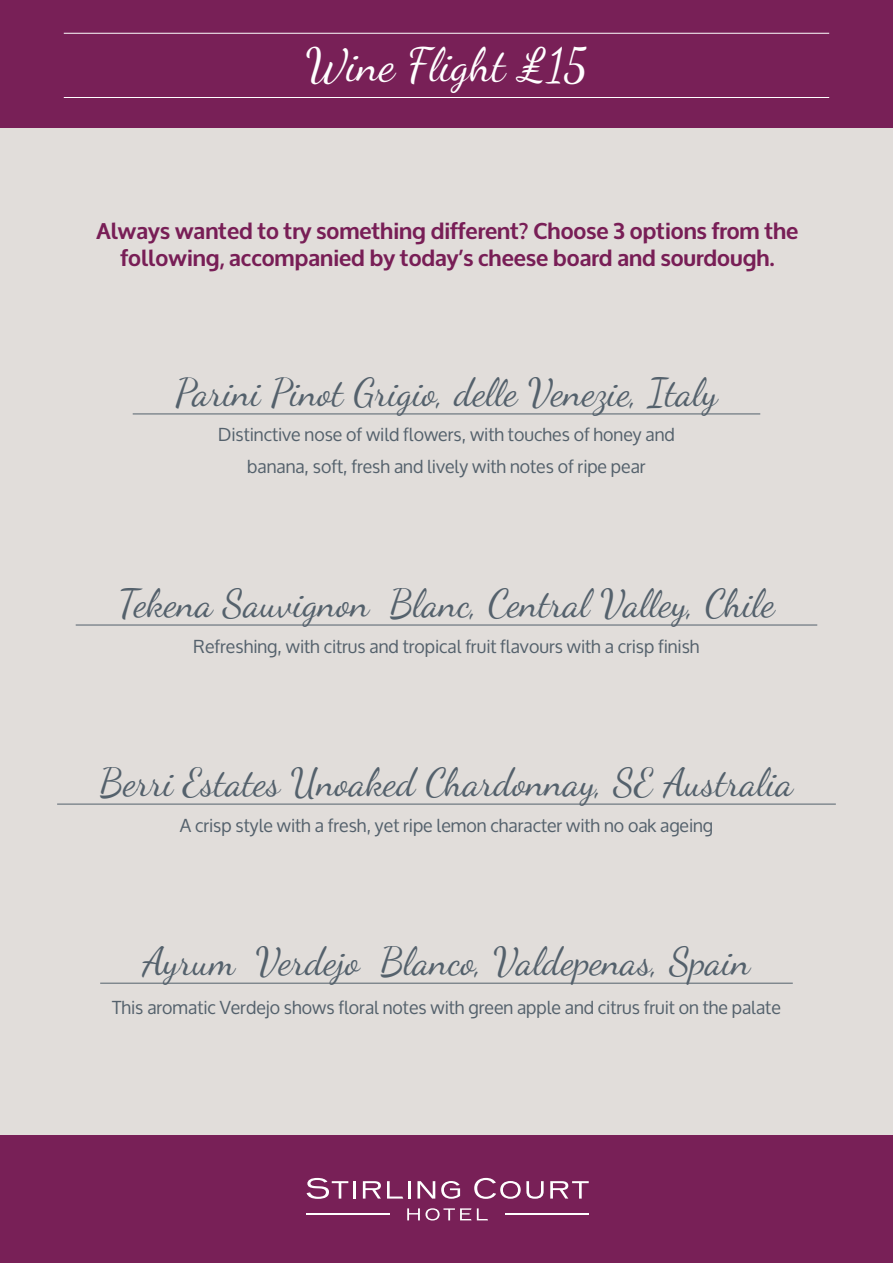
<style>
.page{position:relative;width:893px;height:1263px;background:#fff}
.page>*{position:absolute;margin:0;border:0;box-sizing:border-box;transform-origin:0 0}
.t1{font:46.5px "Dancing Script";color:#fff}
.t2{font:39px "Dancing Script";color:#54616c}
.t3{font:700 22.5px/27px "Oxygen";color:#781e56;text-align:center}
.t4{font:18px/32px "Oxygen";color:#54616c;text-align:center}
</style>
<div class="page">
<div style="left:0;top:128px;width:893px;height:1007px;background:#e1ddda"></div>
<div style="left:0;top:0;width:893px;height:128px;background:#782057"></div>
<div style="left:0;top:1135px;width:893px;height:128px;background:#782057"></div>
<hr style="left:133px;top:414px;width:627px;height:1px;background:#54616c">
<hr style="left:76px;top:625px;width:741px;height:1px;background:#54616c">
<hr style="left:57px;top:804px;width:779px;height:1px;background:#54616c">
<hr style="left:100px;top:983px;width:693px;height:1px;background:#54616c">
<hr style="left:64px;top:33px;width:765px;height:1px;background:#fff">
<hr style="left:64px;top:97px;width:765px;height:1px;background:#fff">
<svg style="left:307px;top:1178px;width:41px;height:21px"></svg>
<svg style="left:354px;top:1181px;width:2px;height:17px"></svg>
<svg style="left:363px;top:1181px;width:18px;height:17px"></svg>
<svg style="left:387px;top:1181px;width:16px;height:17px"></svg>
<hr style="left:408px;top:1181px;width:3px;height:17px;background:#fff">
<svg style="left:417px;top:1181px;width:18px;height:17px"></svg>
<svg style="left:441px;top:1181px;width:19px;height:18px"></svg>
<svg style="left:474px;top:1178px;width:70px;height:21px"></svg>
<svg style="left:550px;top:1181px;width:39px;height:17px"></svg>
<svg style="left:407px;top:1208px;width:81px;height:12px"></svg>
<hr style="left:506px;top:1213px;width:83px;height:1px;background:#fff">
<hr style="left:306px;top:1213px;width:83px;height:1px;background:#fff">
<h1 class="t1" style="left:306px;top:37px;width:283px">Wine Flight £15</h1>
<p class="t3" style="left:96px;top:218px;width:703px">Always wanted to try something different? Choose 3 options from the following, accompanied by today’s cheese board and sourdough.</p>
<h2 class="t2" style="left:175px;top:369px;width:544px">Parini Pinot Grigio, delle Venezie, Italy</h2>
<p class="t4" style="left:218px;top:419px;width:458px">Distinctive nose of wild flowers, with touches of honey and banana, soft, fresh and lively with notes of ripe pear</p>
<h2 class="t2" style="left:118px;top:580px;width:658px">Tekena Sauvignon Blanc, Central Valley, Chile</h2>
<p class="t4" style="left:193px;top:630px;width:508px">Refreshing, with citrus and tropical fruit flavours with a crisp finish</p>
<h2 class="t2" style="left:100px;top:759px;width:695px">Berri Estates Unoaked Chardonnay, SE Australia</h2>
<p class="t4" style="left:180px;top:809px;width:535px">A crisp style with a fresh, yet ripe lemon character with no oak ageing</p>
<h2 class="t2" style="left:143px;top:938px;width:609px">Ayrum Verdejo Blanco, Valdepenas, Spain</h2>
<p class="t4" style="left:112px;top:991px;width:670px">This aromatic Verdejo shows floral notes with green apple and citrus fruit on the palate</p>
</div>
